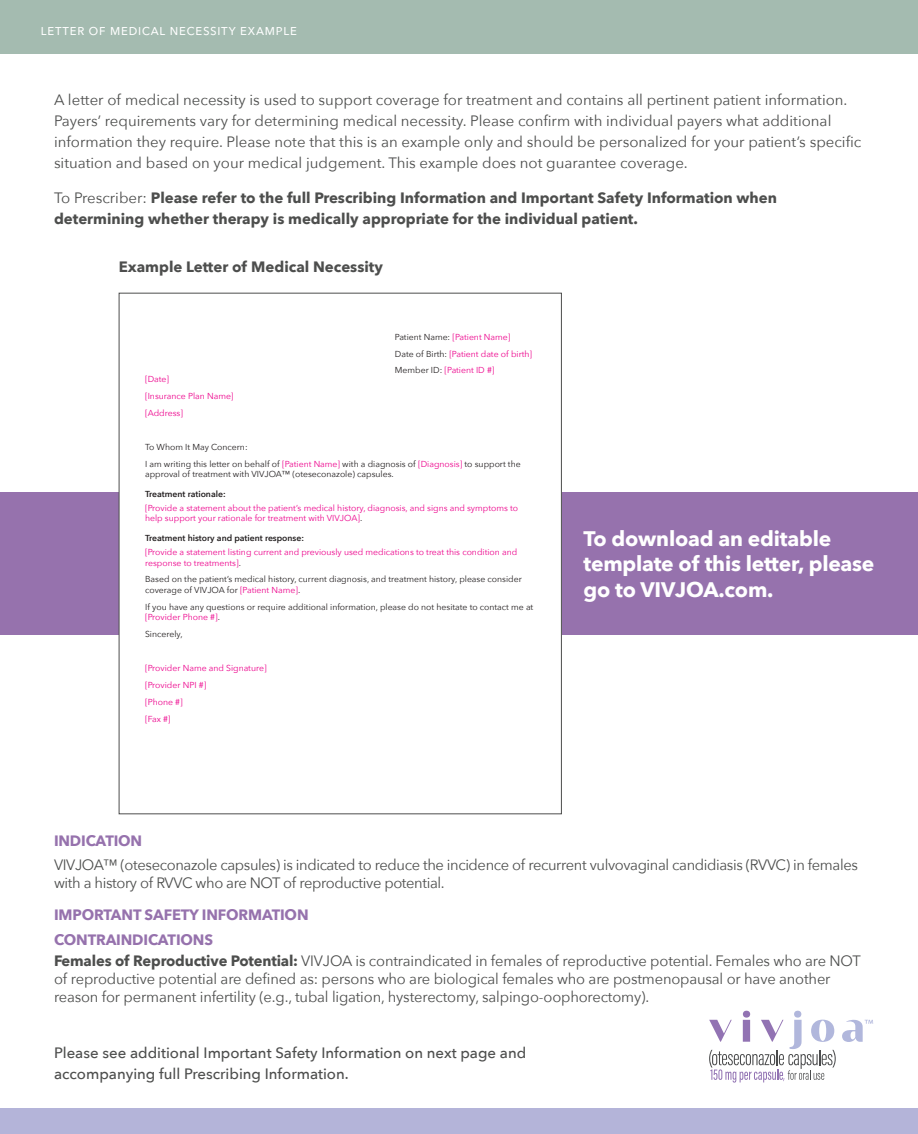
<style>
.page{position:relative;width:918px;height:1134px;background:#fff}
.page>*{position:absolute;margin:0;border:0;box-sizing:border-box;transform-origin:0 0}
.Body{font:700 21px/25.2px "Avenir Next";letter-spacing:-.01em;color:#fff}
.Body__-lead_bold{font:15px/18px "Avenir Next";letter-spacing:-.01em;color:#4d4e4d}
.Body-2{font:15px/21px "Avenir Next";color:#4d4e4d}
.Body-3{font:700 15px/21px "Avenir Next";color:#4d4e4d}
.Please_See{font:500 15px/21px "Avenir Next";color:#4d4e4d}
.Body__-lead_bold-2{font:700 15px "Avenir Next";letter-spacing:-.01em;color:#9672ad}
.t1{font:15px "Avenir Next";letter-spacing:.02em;color:#fff}
.t2{font:8.7px/17px "Avenir Next";color:#ed028c}
.t3{font:8.7px/17px "Avenir Next";color:#231f20}
.s1{font-weight:400}
.s2{color:#231f20}
.s3{color:#ed028c}
.s4{font-weight:600;color:#231f20}
.s5{font-weight:700}
</style>
<div class="page">
<svg style="left:842px;top:1020px;width:31px;height:22px"></svg>
<svg style="left:709px;top:1011px;width:127px;height:72px"></svg>
<div style="left:0;top:1108px;width:918px;height:26px;background:#b4b4d9"></div>
<div style="left:0;top:492px;width:918px;height:142px;background:#9672ad"></div>
<div style="left:119px;top:293px;width:442px;height:521px;background:#fff"></div>
<div style="left:0;top:0;width:918px;height:54px;background:#a4bbb0"></div>
<p class="t1" style="left:40px;top:17px;width:256px">Letter of Medical Necessity EXAMPLE</p>
<p class="Body-2" style="left:54px;top:89px;width:809px">A letter of medical necessity is used to support coverage for treatment and contains all pertinent patient information.<br>Payers’ requirements vary for determining medical necessity. Please confirm with individual payers what additional information they require. Please note that this is an example only and should be personalized for your patient’s specific situation and based on your medical judgement. This example does not guarantee coverage.</p>
<p class="Body-3" style="left:54px;top:187px;width:725px"><span class="s1">To Prescriber:</span> Please refer to the full Prescribing Information and Important Safety Information when determining whether therapy is medically appropriate for the individual patient.</p>
<p class="Body-3" style="left:119px;top:256px;width:266px">Example Letter of Medical Necessity</p>
<p class="t2" style="left:395px;top:328px;width:139px"><span class="s2">Patient Name:</span> [Patient Name]<br><span class="s2">Date of Birth:</span> [Patient date of birth]<br><span class="s2">Member ID:</span> [Patient ID #]</p>
<p class="t2" style="left:145px;top:370px;width:90px">[Date]<br>[Insurance Plan Name] [Address]</p>
<p class="t3" style="left:145px;top:438px;width:377px">To Whom It May Concern:<br>I am writing this letter on behalf of <span class="s3">[Patient Name]</span> with a diagnosis of <span class="s3">[Diagnosis]</span> to support the</p>
<p class="t3" style="left:145px;top:465px;width:250px">approval of treatment with VIVJOA™ (oteseconazole) capsules.</p>
<p class="t2" style="left:145px;top:487px;width:375px;line-height:13.6px"><span class="s4">Treatment rationale:<br></span>[Provide a statement about the patient’s medical history, diagnosis, and signs and symptoms to</p>
<p class="t2" style="left:145px;top:509px;width:219px">help support your rationale for treatment with VIVJOA]<span class="s2">.</span></p>
<p class="t2" style="left:145px;top:531px;width:374px;line-height:13.6px"><span class="s4">Treatment history and patient response:<br></span>[Provide a statement listing current and previously used medications to treat this condition and</p>
<p class="t3" style="left:145px;top:554px;width:378px"><span class="s3">response to treatments]</span>.<br>Based on the patient’s medical history, current diagnosis, and treatment history, please consider</p>
<p class="t3" style="left:145px;top:581px;width:390px">coverage of VIVJOA for <span class="s3">[Patient Name]</span>.<br>If you have any questions or require additional information, please do not hesitate to contact me at</p>
<p class="t2" style="left:145px;top:608px;width:76px">[Provider Phone #]<span class="s2">.<br>Sincerely,</span></p>
<p class="t2" style="left:145px;top:659px;width:123px">[Provider Name and Signature] [Provider NPI #]<br>[Phone #]<br>[Fax #]</p>
<p class="Body" style="left:584px;top:526px;width:292px">To download an editable template of this letter, please go to VIVJOA.com.</p>
<p class="Body__-lead_bold-2" style="left:54px;top:827px;width:90px">INDICATION</p>
<p class="Body__-lead_bold" style="left:54px;top:855px;width:805px">VIVJOA™ (oteseconazole capsules) is indicated to reduce the incidence of recurrent vulvovaginal candidiasis (RVVC) in females with a history of RVVC who are NOT of reproductive potential.</p>
<p class="Body__-lead_bold-2" style="left:54px;top:902px;width:256px">IMPORTANT SAFETY INFORMATION</p>
<p class="Body__-lead_bold-2" style="left:54px;top:926px;width:161px">CONTRAINDICATIONS</p>
<p class="Body__-lead_bold" style="left:54px;top:951px;width:808px"><span class="s5">Females of Reproductive Potential:</span> VIVJOA is contraindicated in females of reproductive potential. Females who are NOT of reproductive potential are defined as: persons who are biological females who are postmenopausal or have another reason for permanent infertility (e.g., tubal ligation, hysterectomy, salpingo-oophorectomy).</p>
<p class="Please_See" style="left:54px;top:1042px;width:474px">Please see additional Important Safety Information on next page and accompanying full Prescribing Information.</p>
</div>
